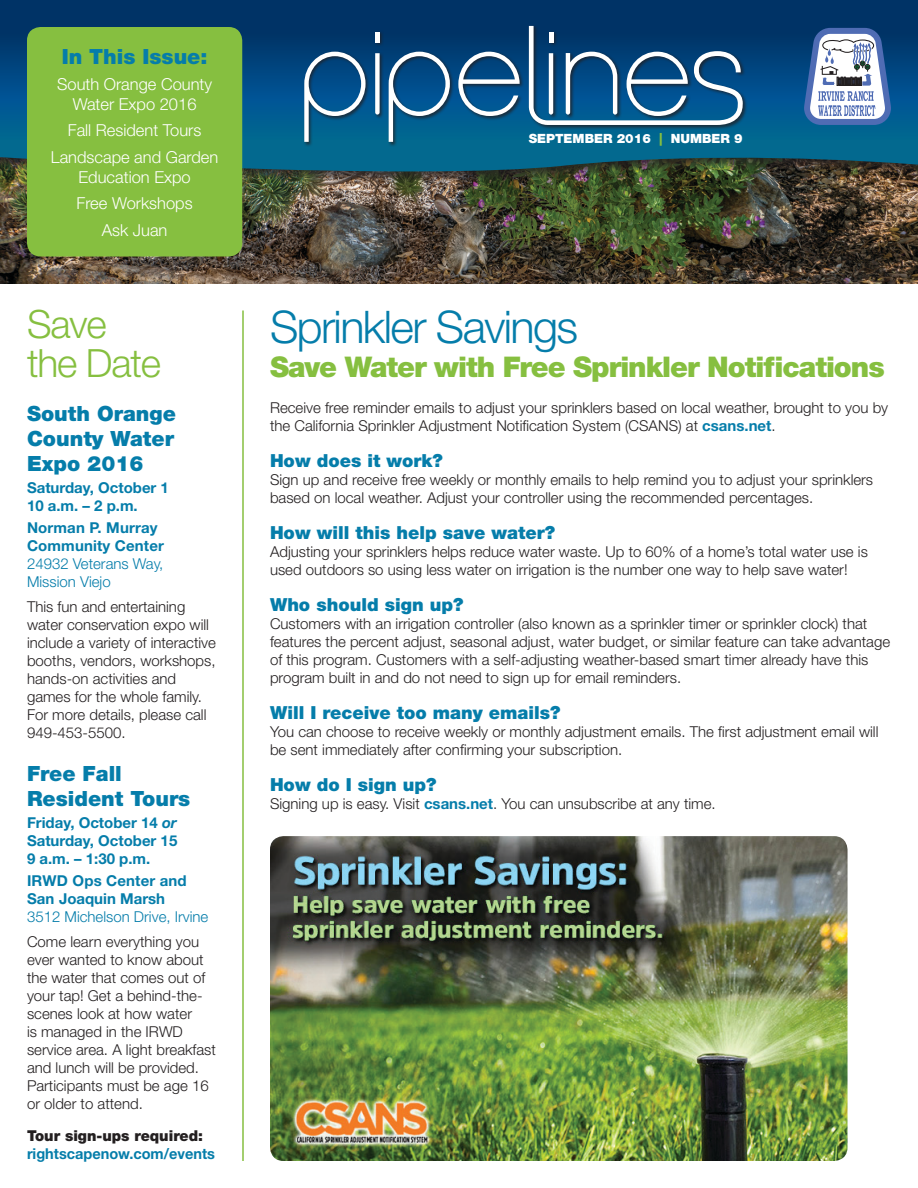
<style>
.page{position:relative;width:918px;height:1188px;background:#fff}
.page>*{position:absolute;margin:0;border:0;box-sizing:border-box;transform-origin:0 0}
.t1{font:300 45px "Helvetica Neue LT Std";letter-spacing:-.035em;color:#057daa}
.t2{font:300 39px/39px "Helvetica Neue LT Std";letter-spacing:-.03em;color:#86bf40}
.t3{font:900 28.5px "Helvetica Neue LT Std";letter-spacing:-.035em;color:#86bf40}
.t4{font:900 21px/25.2px "Helvetica Neue LT Std";color:#057daa;text-align:justify}
.t5{font:900 18px "Helvetica Neue LT Std";color:#057daa}
.t6{font:300 16.5px/26.5px "Helvetica Neue LT Std";color:#fff;text-align:center}
.t7{font:300 15px/18px "Helvetica Neue LT Std";color:#231f20}
.t8{font:700 15px/18px "Helvetica Neue LT Std";color:#057daa}
.t9{font:300 15px/18px "Helvetica Neue LT Std";color:#057daa}
.t10{font:900 15px "Helvetica Neue LT Std";color:#231f20}
.t11{font:900 12.75px "Helvetica Neue LT Std";color:#fff}
.s1{font-style:italic}
.s2{color:#86bf40}
.s3{font-weight:700;color:#057daa}
</style>
<div class="page">
<img style="left:0;top:186px;width:918px;height:98px">
<hr style="left:242px;top:310px;width:2px;height:851px;background:#86bf40">
<div style="left:0;top:0;width:918px;height:186px;background:#231f20;opacity:.75"></div>
<svg style="left:0;top:0;width:918px;height:181px;background:#0b486d"></svg>
<div style="left:303px;top:25px;width:445px;height:122px;background:#231f20;opacity:.75"></div>
<svg style="left:304px;top:52px;width:62px;height:90px;background:#30709a"></svg>
<div style="left:375px;top:32px;width:5px;height:11px;background:#fff"></div>
<svg style="left:389px;top:52px;width:61px;height:90px"></svg>
<svg style="left:458px;top:52px;width:62px;height:64px"></svg>
<svg style="left:375px;top:53px;width:5px;height:62px"></svg>
<svg style="left:529px;top:26px;width:214px;height:99px"></svg>
<svg style="left:804px;top:28px;width:87px;height:97px"></svg>
<div style="left:27px;top:27px;width:215px;height:229px;background:#86bf40;border-radius:14px"></div>
<img style="left:270px;top:836px;width:578px;height:325px">
<h3 class="t4" style="left:62px;top:43px;width:147px">In This Issue:</h3>
<p class="t6" style="left:57px;top:74px;width:156px;line-height:19.8px">South Orange County<br>Water Expo 2016</p>
<p class="t6" style="left:51px;top:117px;width:169px">Fall Resident Tours<br>Landscape and Garden</p>
<p class="t6" style="left:77px;top:163px;width:118px">Education Expo<br>Free Workshops<br>Ask Juan</p>
<h2 class="t2" style="left:27px;top:304px;width:136px">Save the Date</h2>
<h3 class="t4" style="left:27px;top:400px;width:150px">South Orange County Water Expo 2016</h3>
<p class="t8" style="left:27px;top:478px;width:144px">Saturday, October 1<br>10 a.m. – 2 p.m.</p>
<p class="t8" style="left:27px;top:518px;width:138px">Norman P. Murray<br>Community Center</p>
<p class="t9" style="left:27px;top:554px;width:138px">24932 Veterans Way,<br>Mission Viejo</p>
<p class="t7" style="left:27px;top:597px;width:190px">This fun and entertaining water conservation expo will include a variety of interactive booths, vendors, workshops, hands-on activities and games for the whole family.<br>For more details, please call<br>949-453-5500.</p>
<h3 class="t4" style="left:27px;top:761px;width:165px">Free Fall<br>Resident Tours</h3>
<p class="t8" style="left:27px;top:814px;width:152px;text-align:justify">Friday, October 14 <span class="s1">or </span>Saturday, October 15<br>9 a.m. – 1:30 p.m.</p>
<p class="t8" style="left:27px;top:872px;width:161px">IRWD Ops Center and<br>San Joaquin Marsh</p>
<p class="t9" style="left:27px;top:908px;width:183px">3512 Michelson Drive, Irvine</p>
<p class="t7" style="left:27px;top:932px;width:190px">Come learn everything you ever wanted to know about the water that comes out of your tap! Get a behind-the&shy;scenes look at how water<br>is managed in the IRWD service area. A light breakfast and lunch will be provided.<br>Participants must be age 16 or older to attend.</p>
<p class="t10" style="left:27px;top:1126px;width:177px">Tour sign-ups required:</p>
<p class="t8" style="left:27px;top:1144px;width:190px">rightscapenow.com/events</p>
<p class="t11" style="left:529px;top:130px;width:216px">SEPTEMBER 2016 <span class="s2">|</span> NUMBER 9</p>
<h1 class="t1" style="left:270px;top:299px;width:310px">Sprinkler Savings</h1>
<h3 class="t3" style="left:270px;top:350px;width:616px">Save Water with Free Sprinkler Notifications</h3>
<p class="t7" style="left:270px;top:398px;width:620px">Receive free reminder emails to adjust your sprinklers based on local weather, brought to you by the California Sprinkler Adjustment Notification System (CSANS) at <span class="s3">csans.net</span>.</p>
<p class="t5" style="left:270px;top:450px;width:174px">How does it work?</p>
<p class="t7" style="left:270px;top:470px;width:605px">Sign up and receive free weekly or monthly emails to help remind you to adjust your sprinklers based on local weather. Adjust your controller using the recommended percentages.</p>
<p class="t5" style="left:270px;top:522px;width:287px">How will this help save water?</p>
<p class="t7" style="left:270px;top:542px;width:599px">Adjusting your sprinklers helps reduce water waste. Up to 60% of a home’s total water use is used outdoors so using less water on irrigation is the number one way to help save water!</p>
<p class="t5" style="left:270px;top:594px;width:195px">Who should sign up?</p>
<p class="t7" style="left:270px;top:614px;width:622px">Customers with an irrigation controller (also known as a sprinkler timer or sprinkler clock) that features the percent adjust, seasonal adjust, water budget, or similar feature can take advantage of this program. Customers with a self-adjusting weather-based smart timer already have this program built in and do not need to sign up for email reminders.</p>
<p class="t5" style="left:270px;top:702px;width:292px">Will I receive too many emails?</p>
<p class="t7" style="left:270px;top:722px;width:610px">You can choose to receive weekly or monthly adjustment emails. The first adjustment email will be sent immediately after confirming your subscription.</p>
<p class="t5" style="left:270px;top:774px;width:168px">How do I sign up?</p>
<p class="t7" style="left:270px;top:794px;width:447px">Signing up is easy. Visit <span class="s3">csans.net</span>. You can unsubscribe at any time.</p>
</div>
